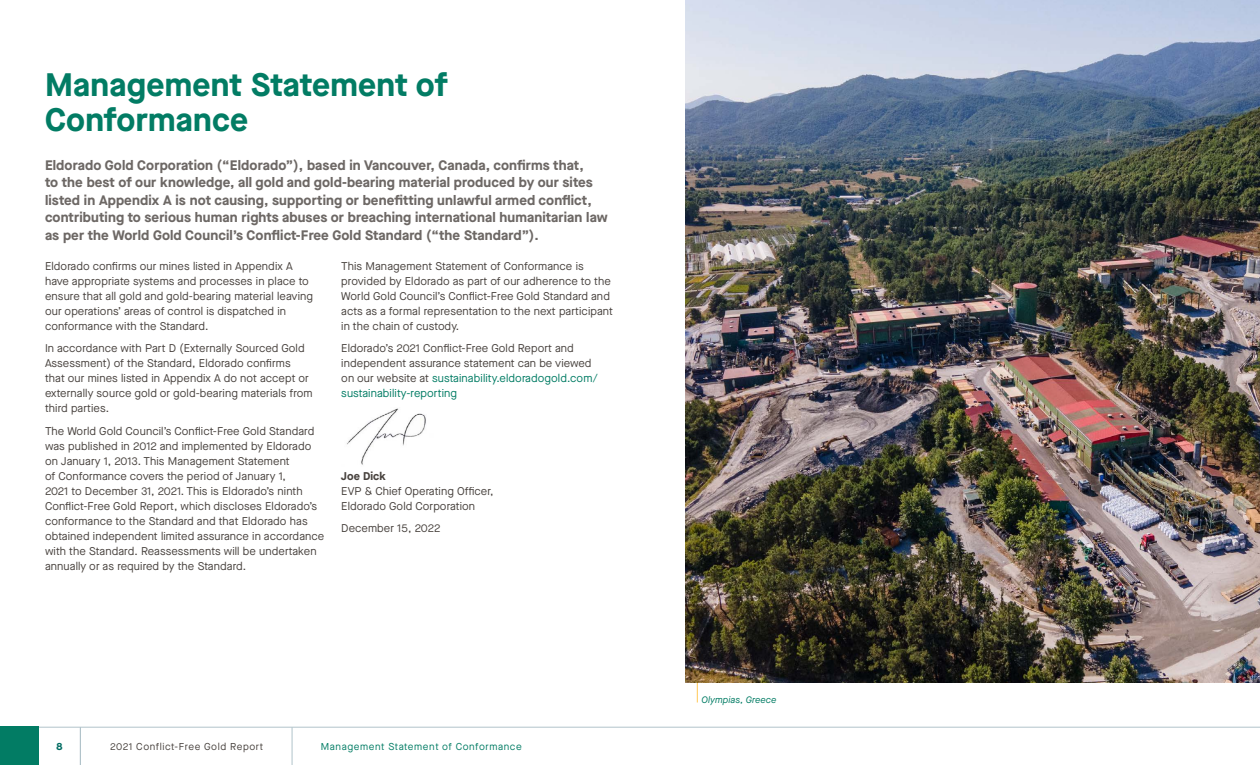
<style>
.page{position:relative;width:1260px;height:765px;background:#fff}
.page>*{position:absolute;margin:0;border:0;box-sizing:border-box;transform-origin:0 0}
.t1{font:700 32.5px/35px "Maison Neue";letter-spacing:.01em;color:#027c64}
.leadin{font:700 13.75px/17.5px "Maison Neue";letter-spacing:.01em;color:#6d6865}
.Body{font:11.25px/15px "Maison Neue";letter-spacing:.01em;color:#48423e}
.Body-2{font:700 11.25px "Maison Neue";letter-spacing:.01em;color:#48423e}
.t2{font:10px "Maison Neue";letter-spacing:.06em;color:#027c64}
.t3{font:10px "Maison Neue";letter-spacing:.06em;color:#48423e}
.t4{font:700 10px "Maison Neue";color:#006c62}
.t5{font:italic 9.38px "Maison Neue";letter-spacing:.01em;color:#027c64}
.s1{color:#027c64}
</style>
<div class="page">
<hr style="left:80px;top:727px;width:1px;height:38px;background:#b1c3ca">
<hr style="left:292px;top:727px;width:1px;height:38px;background:#b1c3ca">
<hr style="left:0;top:727px;width:1260px;height:1px;background:#b1c3ca">
<div style="left:0;top:727px;width:38px;height:38px;background:#027c64"></div>
<img style="left:347px;top:408px;width:79px;height:57px">
<svg style="left:697px;top:683px;width:1px;height:20px"></svg>
<img style="left:685px;top:0;width:575px;height:683px">
<h1 class="t1" style="left:45px;top:66px;width:404px">Management Statement of<br>Conformance</h1>
<p class="leadin" style="left:45px;top:156px;width:564px">Eldorado Gold Corporation (“Eldorado”), based in Vancouver, Canada, confirms that,<br>to the best of our knowledge, all gold and gold-bearing material produced by our sites listed in Appendix A is not causing, supporting or benefitting unlawful armed conflict, contributing to serious human rights abuses or breaching international humanitarian law as per the World Gold Council’s Conflict-Free Gold Standard (“the Standard”).</p>
<p class="Body" style="left:45px;top:258px;width:270px">Eldorado confirms our mines listed in Appendix A have appropriate systems and processes in place to ensure that all gold and gold-bearing material leaving our operations’ areas of control is dispatched in conformance with the Standard.</p>
<p class="Body" style="left:45px;top:341px;width:269px">In accordance with Part D (Externally Sourced Gold Assessment) of the Standard, Eldorado confirms that our mines listed in Appendix A do not accept or externally source gold or gold-bearing materials from third parties.</p>
<p class="Body" style="left:45px;top:423px;width:281px">The World Gold Council’s Conflict-Free Gold Standard was published in 2012 and implemented by Eldorado on January 1, 2013. This Management Statement<br>of Conformance covers the period of January 1,<br>2021 to December 31, 2021. This is Eldorado’s ninth Conflict-Free Gold Report, which discloses Eldorado’s conformance to the Standard and that Eldorado has obtained independent limited assurance in accordance with the Standard. Reassessments will be undertaken annually or as required by the Standard.</p>
<p class="Body" style="left:341px;top:258px;width:273px">This Management Statement of Conformance is provided by Eldorado as part of our adherence to the World Gold Council’s Conflict-Free Gold Standard and acts as a formal representation to the next participant in the chain of custody.</p>
<p class="Body" style="left:341px;top:341px;width:258px">Eldorado’s 2021 Conflict-Free Gold Report and independent assurance statement can be viewed on our website at <span class="s1">sustainability.eldoradogold.com/ sustainability-reporting</span></p>
<p class="Body-2" style="left:341px;top:468px;width:47px">Joe Dick</p>
<p class="Body" style="left:341px;top:483px;width:154px">EVP &amp; Chief Operating Officer,</p>
<p class="Body" style="left:341px;top:498px;width:135px">Eldorado Gold Corporation</p>
<p class="Body" style="left:341px;top:521px;width:101px">December 15, 2022</p>
<p class="t4" style="left:56px;top:740px;width:7px">8</p>
<p class="t3" style="left:110px;top:740px;width:154px">2021 Conflict-Free Gold Report</p>
<p class="t2" style="left:321px;top:740px;width:202px">Management Statement of Conformance</p>
<p class="t5" style="left:701px;top:693px;width:77px">Olympias, Greece</p>
</div>
